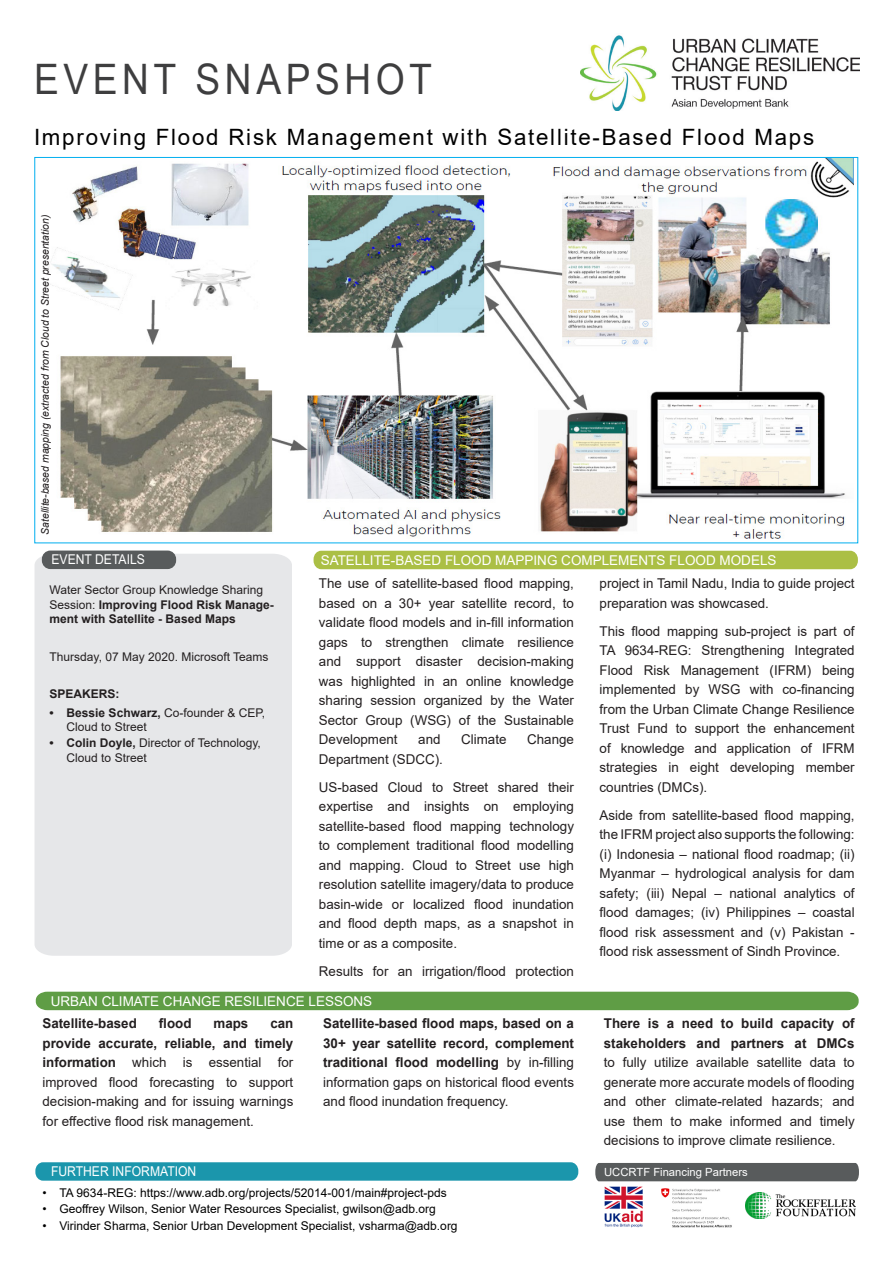
<style>
.page{position:relative;width:893px;height:1263px;background:#fff}
.page>*{position:absolute;margin:0;border:0;box-sizing:border-box;transform-origin:0 0}
.t1{font:42px "Arial Narrow";letter-spacing:.1em;color:#3e3e3f;scale:1.08 1}
.t2{font:22.5px "Arial";letter-spacing:.08em;color:#000}
.t3{font:13.5px/19.5px "Arial";color:#231f20;text-align:justify}
.t4{font:700 13.5px/19.5px "Arial";color:#231f20;text-align:justify}
.t5{font:13.5px "Arial";color:#fff}
.t6{font:13.5px "Arial";color:#fff;scale:.9 1}
.t7{font:12px "Arial";color:#000}
.t8{font:12px/14.4px "Arial";color:#231f20}
.t9{font:700 12px/14.4px "Arial";color:#231f20}
.t10{font:11.25px "Arial";color:#fff}
.t11{font:italic 10.5px "Arial";color:#231f20}
.s1{font-weight:400}
.s2{font-weight:700}
</style>
<div class="page">
<img style="left:48px;top:159px;width:805px;height:380px">
<div style="left:35px;top:554px;width:257px;height:402px;background:#e6e7e9"></div>
<div style="left:42px;top:550px;width:134px;height:19px;background:#585b5c;border-radius:9px"></div>
<div style="left:314px;top:551px;width:544px;height:18px;background:#abbf45;border-radius:8px"></div>
<div style="left:36px;top:992px;width:823px;height:18px;background:#5f9d45"></div>
<div style="left:35px;top:1162px;width:543px;height:19px;background:#1b96ac;border-radius:8px"></div>
<img style="left:745px;top:1193px;width:110px;height:25px">
<img style="left:604px;top:1186px;width:39px;height:42px">
<img style="left:661px;top:1188px;width:71px;height:39px">
<div style="left:595px;top:1163px;width:264px;height:18px;background:#585b5c"></div>
<img style="left:580px;top:35px;width:280px;height:75px">
<p class="t1" style="left:34px;top:48px;width:370px">EVENT SNAPSHOT</p>
<p class="t2" style="left:34px;top:122px;width:782px">Improving Flood Risk Management with Satellite-Based Flood Maps</p>
<p class="t11" style="left:38px;top:535px;width:322px;rotate:-90deg">Satellite-based mapping (extracted from Cloud to Street presentation)</p>
<p class="t6" style="left:52px;top:550px;width:105px">EVENT DETAILS</p>
<p class="t9" style="left:50px;top:583px;width:226px"><span class="s1">Water Sector Group Knowledge Sharing<br>Session:</span> Improving Flood Risk Manage&shy;ment with Satellite - Based Maps</p>
<p class="t8" style="left:50px;top:649px;width:220px">Thursday, 07 May 2020. Microsoft Teams</p>
<p class="t9" style="left:50px;top:687px;width:72px">SPEAKERS:</p>
<p class="t8" style="left:67px;top:705px;width:200px;text-indent:-17px"><span class="s2">• Bessie Schwarz,</span> Co-founder &amp; CEP,<br>Cloud to Street</p>
<p class="t8" style="left:67px;top:736px;width:196px;text-indent:-17px"><span class="s2">• Colin Doyle,</span> Director of Technology,<br>Cloud to Street</p>
<p class="t5" style="left:321px;top:551px;width:457px">SATELLITE-BASED FLOOD MAPPING COMPLEMENTS FLOOD MODELS</p>
<p class="t3" style="left:319px;top:573px;width:257px">The use of satellite-based flood mapping, based on a 30+ year satellite record, to validate flood models and in-fill information gaps to strengthen climate resilience and support disaster decision-making was highlighted in an online knowledge sharing session organized by the Water Sector Group (WSG) of the Sustainable Development</p>
<p class="t3" style="left:418px;top:729px;width:24px">and</p>
<p class="t3" style="left:461px;top:729px;width:47px">Climate</p>
<p class="t3" style="left:527px;top:729px;width:48px">Change</p>
<p class="t3" style="left:319px;top:749px;width:126px">Department (SDCC).</p>
<p class="t3" style="left:319px;top:777px;width:257px">US-based Cloud to Street shared their expertise and insights on employing satellite-based flood mapping technology to complement traditional flood modelling and mapping. Cloud to Street use high resolution satellite imagery/data to produce basin-wide or localized flood inundation and flood depth maps, as a snapshot in time or as a composite.</p>
<p class="t3" style="left:319px;top:961px;width:257px">Results for an irrigation/flood protection</p>
<p class="t3" style="left:600px;top:573px;width:257px">project in Tamil Nadu, India to guide project preparation was showcased.</p>
<p class="t3" style="left:600px;top:621px;width:257px">This flood mapping sub-project is part of TA 9634-REG: Strengthening Integrated Flood Risk Management (IFRM) being implemented by WSG with co-financing from the Urban Climate Change Resilience Trust Fund to support the enhancement of knowledge and application of IFRM strategies in eight developing member countries (DMCs).</p>
<p class="t3" style="left:600px;top:805px;width:257px">Aside from satellite-based flood mapping, the IFRM project also supports the following: (i) Indonesia – national flood roadmap; (ii)<br>Myanmar – hydrological analysis for dam safety; (iii) Nepal – national analytics of flood damages; (iv) Philippines – coastal flood risk assessment and (v) Pakistan - flood risk assessment of Sindh Province.</p>
<p class="t5" style="left:51px;top:991px;width:323px">URBAN CLIMATE CHANGE RESILIENCE LESSONS</p>
<p class="t3" style="left:43px;top:1014px;width:252px;text-indent:228px"><span class="s2">can provide accurate, reliable, and timely information</span> which is essential for improved flood forecasting to support decision-making and for issuing warnings for effective flood risk management.</p>
<p class="t4" style="left:323px;top:1014px;width:252px">Satellite-based flood maps, based on a 30+ year satellite record, complement traditional flood modelling <span class="s1">by in-filling information gaps on historical flood events and flood inundation frequency.</span></p>
<p class="t3" style="left:604px;top:1014px;width:252px"><span class="s2">There is a need to build capacity of stakeholders and partners at DMCs </span>to fully utilize available satellite data to generate more accurate models of flooding and other climate-related hazards; and use them to make informed and timely decisions to improve climate resilience.</p>
<p class="t4" style="left:43px;top:1014px;width:96px">Satellite-based</p>
<p class="t4" style="left:159px;top:1014px;width:34px">flood</p>
<p class="t4" style="left:213px;top:1014px;width:36px">maps</p>
<p class="t6" style="left:51px;top:1162px;width:163px">FURTHER INFORMATION</p>
<p class="t7" style="left:43px;top:1184px;width:406px">• TA 9634-REG: https://www.adb.org/projects/52014-001/main#project-pds</p>
<p class="t7" style="left:43px;top:1201px;width:395px">• Geoffrey Wilson, Senior Water Resources Specialist, gwilson@adb.org</p>
<p class="t7" style="left:43px;top:1217px;width:417px">• Virinder Sharma, Senior Urban Development Specialist, vsharma@adb.org</p>
<p class="t10" style="left:604px;top:1164px;width:145px">UCCRTF Financing Partners</p>
</div>
